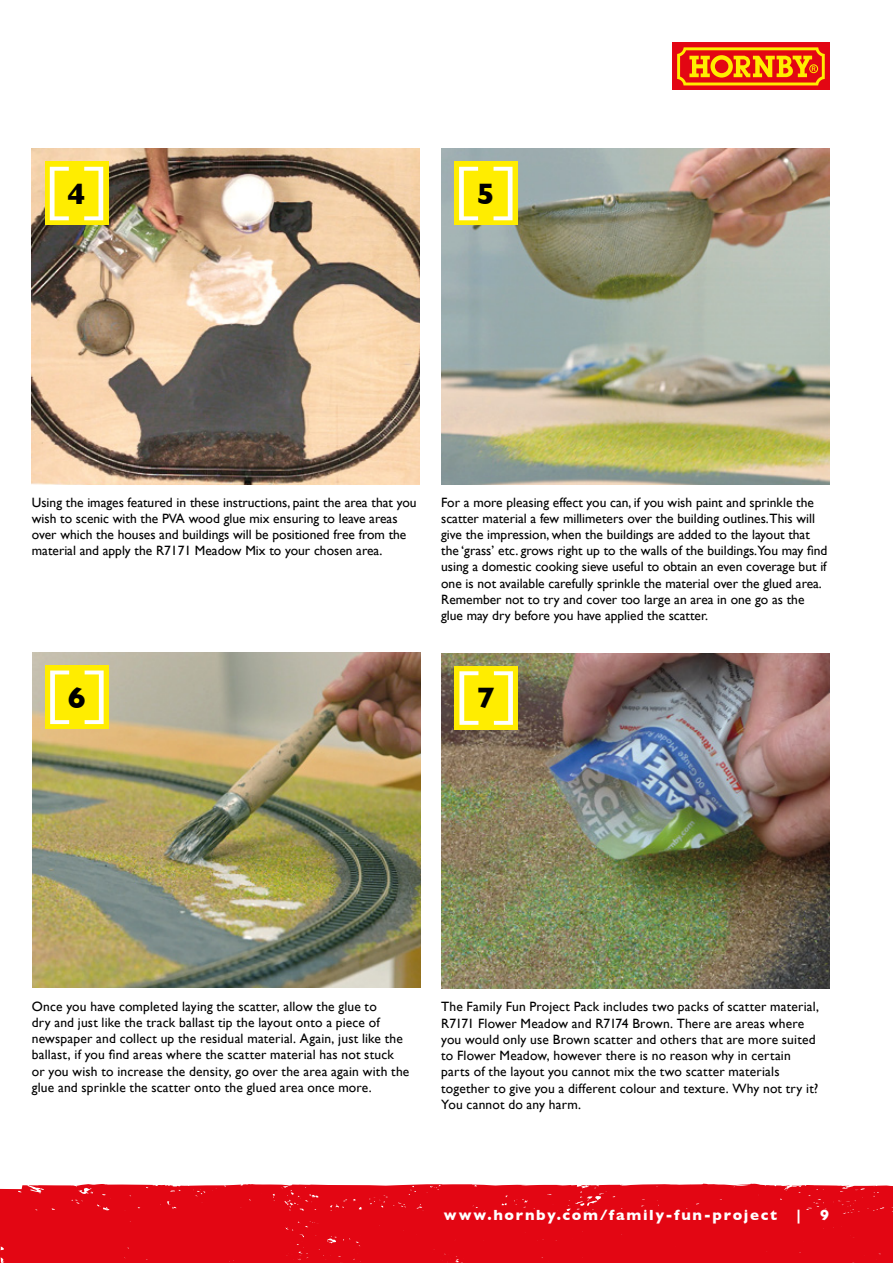
<style>
.page{position:relative;width:893px;height:1263px;background:#fff}
.page>*{position:absolute;margin:0;border:0;box-sizing:border-box;transform-origin:0 0}
.t1{font:700 30.15px "Gill Sans";color:#000}
.t2{font:700 15px "Gill Sans";letter-spacing:.11em;color:#fff}
.t3{font:13.5px/16.2px "Gill Sans";color:#000}
</style>
<div class="page">
<svg style="left:0;top:1183px;width:893px;height:26px;background:#e51e2a"></svg>
<div style="left:0;top:1209px;width:893px;height:54px;background:#e30613"></div>
<div style="left:672px;top:43px;width:158px;height:47px;background:#e30613"></div>
<svg style="left:677px;top:47px;width:148px;height:38px"></svg>
<img style="left:441px;top:149px;width:388px;height:336px">
<img style="left:442px;top:654px;width:387px;height:335px">
<img style="left:32px;top:653px;width:388px;height:335px">
<img style="left:32px;top:149px;width:388px;height:336px">
<div style="left:454px;top:162px;width:64px;height:63px;background:#ffed00"></div>
<svg style="left:493px;top:167px;width:19px;height:53px"></svg>
<svg style="left:459px;top:167px;width:19px;height:53px"></svg>
<div style="left:454px;top:666px;width:64px;height:64px;background:#ffed00"></div>
<svg style="left:494px;top:671px;width:19px;height:54px"></svg>
<svg style="left:459px;top:671px;width:19px;height:54px"></svg>
<div style="left:45px;top:665px;width:64px;height:64px;background:#ffed00"></div>
<svg style="left:85px;top:670px;width:19px;height:54px"></svg>
<svg style="left:50px;top:670px;width:19px;height:54px"></svg>
<div style="left:45px;top:162px;width:63px;height:63px;background:#ffed00"></div>
<svg style="left:84px;top:167px;width:19px;height:53px"></svg>
<svg style="left:50px;top:167px;width:19px;height:53px"></svg>
<h1 class="t1" style="left:68px;top:176px;width:19px">4</h1>
<h1 class="t1" style="left:477px;top:176px;width:19px">5</h1>
<p class="t3" style="left:32px;top:494px;width:386px">Using the images featured in these instructions, paint the area that you wish to scenic with the PVA wood glue mix ensuring to leave areas over which the houses and buildings will be positioned free from the material and apply the R7171 Meadow Mix to your chosen area.</p>
<p class="t3" style="left:441px;top:494px;width:388px">For a more pleasing effect you can, if you wish paint and sprinkle the scatter material a few millimeters over the building outlines.This will give the impression, when the buildings are added to the layout that the ‘grass’ etc. grows right up to the walls of the buildings.You may find using a domestic cooking sieve useful to obtain an even coverage but if one is not available carefully sprinkle the material over the glued area.<br>Remember not to try and cover too large an area in one go as the glue may dry before you have applied the scatter.</p>
<h1 class="t1" style="left:68px;top:680px;width:19px">6</h1>
<h1 class="t1" style="left:477px;top:680px;width:19px">7</h1>
<p class="t3" style="left:32px;top:998px;width:379px">Once you have completed laying the scatter, allow the glue to<br>dry and just like the track ballast tip the layout onto a piece of newspaper and collect up the residual material. Again, just like the ballast, if you find areas where the scatter material has not stuck or you wish to increase the density, go over the area again with the glue and sprinkle the scatter onto the glued area once more.</p>
<p class="t3" style="left:441px;top:999px;width:379px">The Family Fun Project Pack includes two packs of scatter material, R7171 Flower Meadow and R7174 Brown. There are areas where you would only use Brown scatter and others that are more suited to Flower Meadow, however there is no reason why in certain parts of the layout you cannot mix the two scatter materials together to give you a different colour and texture. Why not try it?<br>You cannot do any harm.</p>
<p class="t2" style="left:444px;top:1206px;width:335px">www.hornby.com/family-fun-project</p>
<p class="t2" style="left:796px;top:1206px;width:6px">|</p>
<p class="t2" style="left:820px;top:1206px;width:10px">9</p>
</div>
